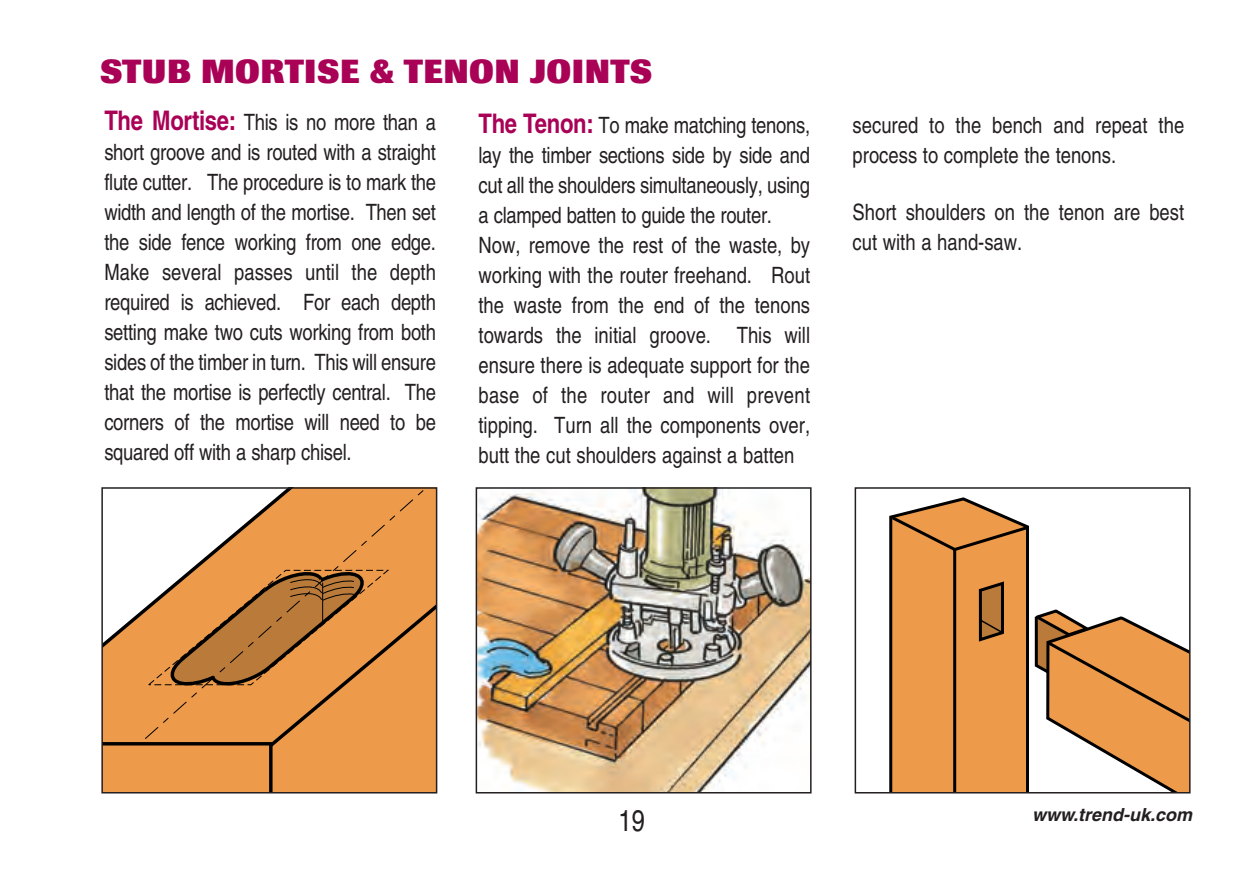
<style>
.page{position:relative;width:1259px;height:893px;background:#fff}
.page>*{position:absolute;margin:0;border:0;box-sizing:border-box;transform-origin:0 0}
.t1{font:800 33px "Imago";letter-spacing:.02em;color:#a90156}
.t2{font:30px "Helvetica";color:#231f20;scale:.8 1}
.t3{font:22.5px/30px "Helvetica";color:#231f20;scale:.82 1}
.t4{font:italic 700 18px "Helvetica";color:#231f20}
.s1{font-weight:700;font-size:27px;color:#a90156}
</style>
<div class="page">
<img style="left:479px;top:490px;width:329px;height:300px">
<div style="left:476px;top:487px;width:335px;height:306px;border:2px solid #231f20"></div>
<svg style="left:104px;top:608px;width:330px;height:182px;background:#e2974c"></svg>
<svg style="left:144px;top:490px;width:290px;height:249px;background:#dc9a59"></svg>
<div style="left:101px;top:487px;width:336px;height:306px;border:2px solid #231f20"></div>
<svg style="left:889px;top:497px;width:298px;height:293px"></svg>
<div style="left:854px;top:487px;width:336px;height:306px;border:2px solid #231f20"></div>
<h1 class="t1" style="left:101px;top:59px;width:552px">STUB MORTISE &amp; TENON JOINTS</h1>
<p class="t3" style="left:104px;top:109px;width:406px;text-align:justify"><span class="s1">The Mortise:</span> This is no more than a short groove and is routed with a straight flute cutter. The procedure is to mark the width and length of the mortise. Then set the side fence working from one edge.<br>Make several passes until the depth required is achieved. For each depth setting make two cuts working from both sides of the timber in turn. This will ensure that the mortise is perfectly central. The corners of the mortise will need to be squared off with a sharp chisel.</p>
<p class="t3" style="left:478px;top:112px;width:406px"><span class="s1">The Tenon:</span> To make matching tenons, lay the timber sections side by side and cut all the shoulders simultaneously, using a clamped batten to guide the router.<br>Now, remove the rest of the waste, by working with the router freehand. Rout the waste from the end of the tenons towards the initial groove. This will ensure there is adequate support for the base of the router and will prevent tipping. Turn all the components over, butt the cut shoulders against a batten</p>
<p class="t3" style="left:853px;top:112px;width:406px">secured to the bench and repeat the process to complete the tenons.</p>
<p class="t3" style="left:853px;top:199px;width:406px">Short shoulders on the tenon are best cut with a hand-saw.</p>
<h2 class="t2" style="left:618px;top:809px;width:35px">19</h2>
<p class="t4" style="left:1032px;top:808px;width:165px">www.trend-uk.com</p>
</div>
